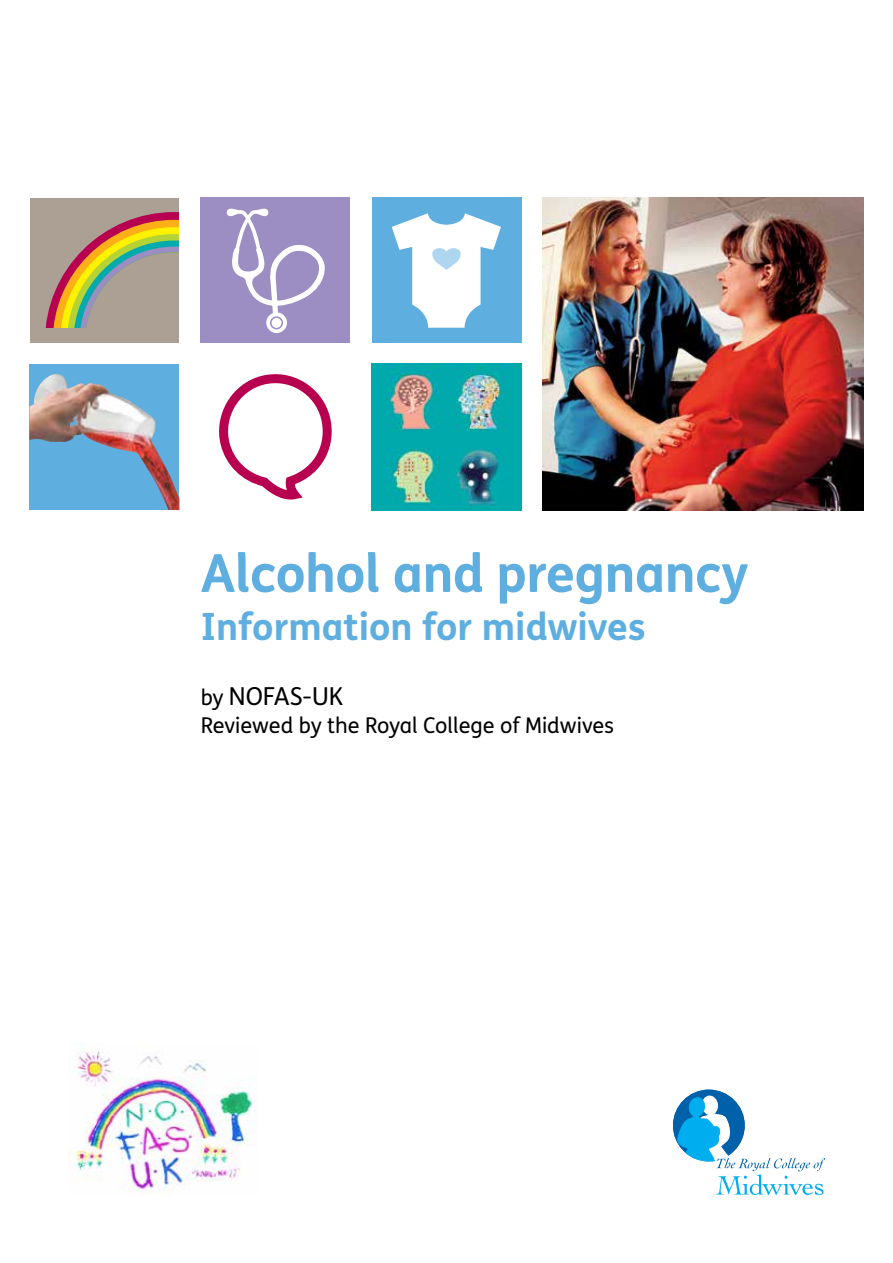
<style>
.page{position:relative;width:893px;height:1263px;background:#fff}
.page>*{position:absolute;margin:0;border:0;box-sizing:border-box;transform-origin:0 0}
.t1{font:700 52.5px "FS Mencap";letter-spacing:-.01em;color:#5eaee0}
.t2{font:700 37.5px "FS Mencap";color:#5eaee0}
.t3{font:24.75px "FS Mencap";color:#000}
.t4{font:21.75px "FS Mencap";color:#000}
.s1{font-size:21.75px}
</style>
<div class="page">
<img style="left:543px;top:197px;width:320px;height:313px">
<img style="left:372px;top:364px;width:149px;height:146px">
<div style="left:30px;top:198px;width:149px;height:145px;background:#aca095"></div>
<svg style="left:45px;top:212px;width:134px;height:116px"></svg>
<svg style="left:53px;top:220px;width:126px;height:108px"></svg>
<div style="left:60px;top:227px;width:228px;height:228px;background:#fff200;border-radius:50%"></div>
<div style="left:67px;top:234px;width:214px;height:215px;background:#b5d334;border-radius:50%"></div>
<svg style="left:73px;top:240px;width:202px;height:202px;background:#4c9faf"></svg>
<div style="left:85px;top:252px;width:178px;height:178px;background:#aca095;border-radius:50%"></div>
<div style="left:179px;top:170px;width:185px;height:266px;background:#fff"></div>
<div style="left:201px;top:198px;width:149px;height:145px;background:#9c8dc3"></div>
<svg style="left:226px;top:208px;width:99px;height:125px"></svg>
<div style="left:267px;top:313px;width:19px;height:19px;background:#fff;border-radius:50%"></div>
<div style="left:266px;top:312px;width:21px;height:21px;border:2px solid #fff;border-radius:50%"></div>
<div style="left:270px;top:316px;width:13px;height:13px;border:2px solid #9c8dc3;border-radius:50%"></div>
<div style="left:36px;top:329px;width:72px;height:14px;background:#aca095"></div>
<div style="left:372px;top:198px;width:149px;height:145px;background:#5eaee0"></div>
<svg style="left:392px;top:213px;width:109px;height:115px"></svg>
<div style="left:23px;top:343px;width:336px;height:188px;background:#fff"></div>
<svg style="left:219px;top:374px;width:113px;height:126px"></svg>
<div style="left:29px;top:364px;width:150px;height:146px;background:#5eaee0"></div>
<img style="left:29px;top:374px;width:150px;height:136px">
<img style="left:68px;top:1043px;width:189px;height:152px">
<svg style="left:673px;top:1089px;width:152px;height:106px"></svg>
<h1 class="t1" style="left:201px;top:541px;width:549px">Alcohol and pregnancy</h1>
<h2 class="t2" style="left:201px;top:604px;width:447px">Information for midwives</h2>
<p class="t3" style="left:201px;top:682px;width:144px"><span class="s1">by</span> NOFAS-UK</p>
<p class="t4" style="left:201px;top:713px;width:415px">Reviewed by the Royal College of Midwives</p>
</div>
